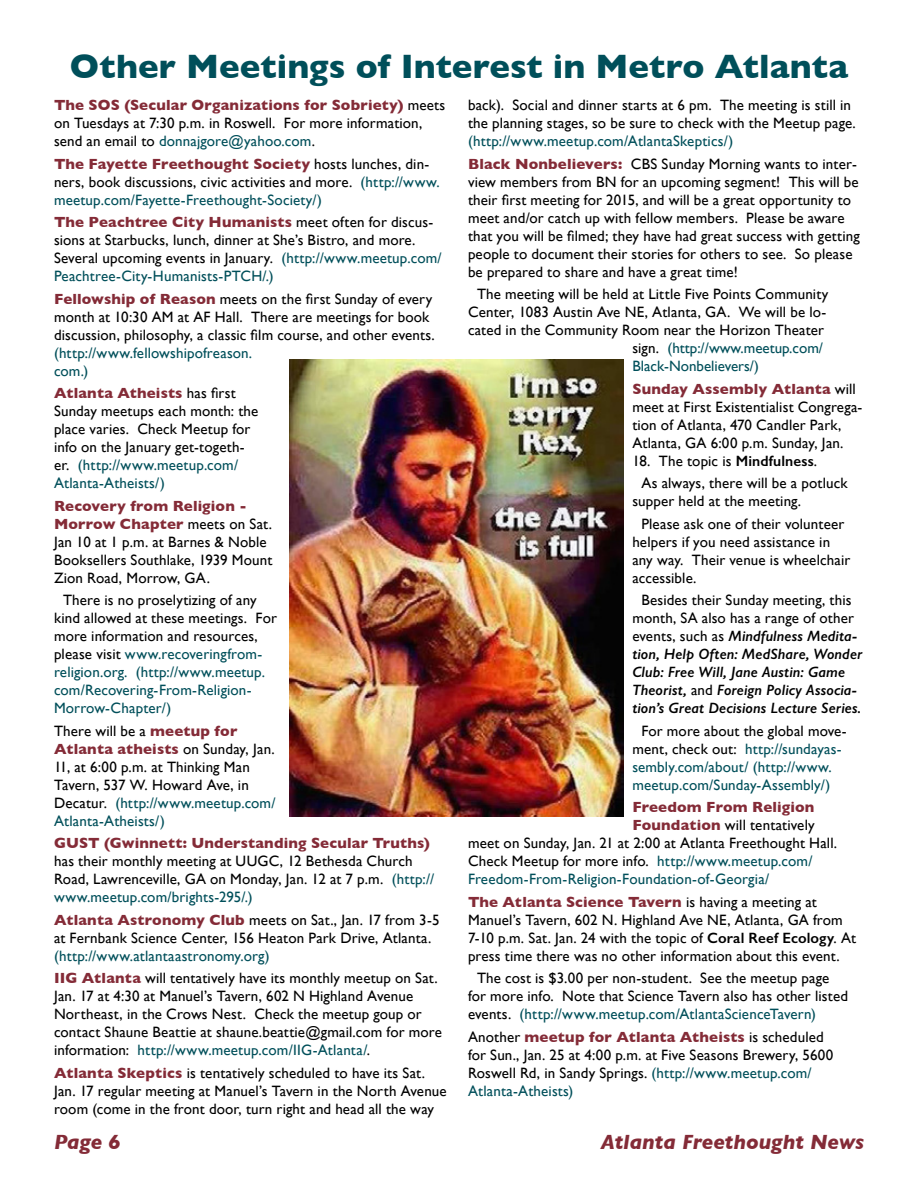
<style>
.page{position:relative;width:918px;height:1188px;background:#fff}
.page>*{position:absolute;margin:0;border:0;box-sizing:border-box;transform-origin:0 0}
.t1{font:700 34.5px "Gill Sans";color:#004f5a}
.t2{font:italic 700 21px "Gill Sans";color:#842b37}
.t3{font:15px/18px "Gill Sans";letter-spacing:.01em;color:#000}
.t4{font:15px/18px "Gill Sans";letter-spacing:.01em;color:#004f5a}
.t5{font:italic 600 15px/18px "Gill Sans";letter-spacing:.005em;color:#000}
.t6{font:700 15px "Gill Sans";letter-spacing:.01em;color:#842b37}
.s1{font-weight:700;color:#842b37}
.s2{color:#004f5a}
.s3{color:#000}
.s4{font-weight:600}
.s5{font-weight:400;font-style:normal}
</style>
<div class="page">
<img style="left:290px;top:359px;width:333px;height:458px">
<h1 class="t1" style="left:70px;top:39px;width:780px">Other Meetings of Interest in Metro Atlanta</h1>
<p class="t3" style="left:54px;top:96px;width:393px"><span class="s1">The SOS (Secular Organizations for Sobriety)</span> meets on Tuesdays at 7:30 p.m. in Roswell. For more information, send an email to <span class="s2">donnajgore@yahoo.com</span>.</p>
<p class="t3" style="left:54px;top:154px;width:387px"><span class="s1">The Fayette Freethought Society</span> hosts lunches, din&shy;ners, book discussions, civic activities and more. <span class="s2">(http://www. meetup.com/Fayette-Freethought-Society/)</span></p>
<p class="t3" style="left:54px;top:213px;width:389px"><span class="s1">The Peachtree City Humanists</span> meet often for discus&shy;sions at Starbucks, lunch, dinner at She’s Bistro, and more.<br>Several upcoming events in January. <span class="s2">(http://www.meetup.com/ Peachtree-City-Humanists-PTCH/.)</span></p>
<p class="t3" style="left:54px;top:289px;width:382px"><span class="s1">Fellowship of Reason</span> meets on the first Sunday of every month at 10:30 AM at AF Hall. There are meetings for book discussion, philosophy, a classic film course, and other events.</p>
<p class="t4" style="left:54px;top:343px;width:200px">(http://www.fellowshipofreason. com.)</p>
<p class="t3" style="left:54px;top:384px;width:206px"><span class="s1">Atlanta Atheists</span> has first<br>Sunday meetups each month: the place varies. Check Meetup for info on the January get-togeth&shy;er. <span class="s2">(http://www.meetup.com/<br>Atlanta-Atheists/)</span></p>
<p class="t3" style="left:54px;top:496px;width:220px"><span class="s1">Recovery from Religion -<br>Morrow Chapter</span> meets on Sat.<br>Jan 10 at 1 p.m. at Barnes &amp; Noble<br>Booksellers Southlake, 1939 Mount<br>Zion Road, Morrow, GA.</p>
<p class="t3" style="left:54px;top:591px;width:225px;text-indent:9px">There is no proselytizing of any kind allowed at these meetings. For more information and resources, please visit <span class="s2">www.recoveringfrom&shy;religion.org. (http://www.meetup. com/Recovering-From-Religion-<br>Morrow-Chapter/)</span></p>
<p class="t3" style="left:54px;top:721px;width:223px">There will be a <span class="s1">meetup for<br>Atlanta atheists</span> on Sunday, Jan.<br>11, at 6:00 p.m. at Thinking Man<br>Tavern, 537 W. Howard Ave, in<br>Decatur. <span class="s2">(http://www.meetup.com/<br>Atlanta-Atheists/)</span></p>
<p class="t6" style="left:54px;top:831px;width:377px">GUST (Gwinnett: Understanding Secular Truths)</p>
<p class="t3" style="left:54px;top:852px;width:382px">has their monthly meeting at UUGC, 12 Bethesda Church<br>Road, Lawrenceville, GA on Monday, Jan. 12 at 7 p.m. <span class="s2">(http:// www.meetup.com/brights-295/.)</span></p>
<p class="t3" style="left:54px;top:910px;width:387px"><span class="s1">Atlanta Astronomy Club</span> meets on Sat., Jan. 17 from 3-5 at Fernbank Science Center, 156 Heaton Park Drive, Atlanta.</p>
<p class="t3" style="left:54px;top:944px;width:385px;line-height:22.5px"><span class="s2">(http://www.atlantaastronomy.org)<br></span><span class="s1">IIG Atlanta</span> will tentatively have its monthly meetup on Sat.</p>
<p class="t3" style="left:54px;top:987px;width:389px">Jan. 17 at 4:30 at Manuel’s Tavern, 602 N Highland Avenue Northeast, in the Crows Nest. Check the meetup goup or contact Shaune Beattie at shaune.beattie@gmail.com for more information: <span class="s2">http://www.meetup.com/IIG-Atlanta/</span>.</p>
<p class="t3" style="left:54px;top:1063px;width:394px"><span class="s1">Atlanta Skeptics</span> is tentatively scheduled to have its Sat.<br>Jan. 17 regular meeting at Manuel’s Tavern in the North Avenue room (come in the front door, turn right and head all the way</p>
<p class="t3" style="left:468px;top:96px;width:389px">back). Social and dinner starts at 6 pm. The meeting is still in the planning stages, so be sure to check with the Meetup page.</p>
<p class="t4" style="left:468px;top:130px;width:390px;line-height:22.5px">(http://www.meetup.com/AtlantaSkeptics/)<br><span class="s1">Black Nonbelievers:</span> <span class="s3">CBS Sunday Morning wants to inter-</span></p>
<p class="t3" style="left:468px;top:172px;width:393px">view members from BN for an upcoming segment! This will be their first meeting for 2015, and will be a great opportunity to meet and/or catch up with fellow members. Please be aware that you will be filmed; they have had great success with getting people to document their stories for others to see. So please be prepared to share and have a great time!</p>
<p class="t3" style="left:477px;top:285px;width:353px">The meeting will be held at Little Five Points Community</p>
<p class="t3" style="left:468px;top:303px;width:360px">Center, 1083 Austin Ave NE, Atlanta, GA. We will be lo-</p>
<p class="t3" style="left:468px;top:321px;width:358px">cated in the Community Room near the Horizon Theater</p>
<p class="t4" style="left:632px;top:339px;width:192px"><span class="s3">sign.</span> (http://www.meetup.com/</p>
<p class="t4" style="left:632px;top:357px;width:128px">Black-Nonbelievers/)</p>
<p class="t3" style="left:632px;top:379px;width:232px"><span class="s1">Sunday Assembly Atlanta</span> will meet at First Existentialist Congrega&shy;tion of Atlanta, 470 Candler Park, Atlanta, GA 6:00 p.m. Sunday, Jan.</p>
<p class="t3" style="left:641px;top:449px;width:208px;line-height:22.5px;text-indent:-9px">18. The topic is <span class="s4">Mindfulness</span>.<br>As always, there will be a potluck</p>
<p class="t3" style="left:641px;top:490px;width:205px;line-height:22.5px;text-indent:-9px">supper held at the meeting.<br>Please ask one of their volunteer</p>
<p class="t3" style="left:632px;top:532px;width:219px">helpers if you need assistance in any way. Their venue is wheelchair accessible.</p>
<p class="t5" style="left:632px;top:591px;width:232px;text-indent:9px"><span class="s5">Besides their Sunday meeting, this month, SA also has a range of other events, such as</span> Mindfulness Medita&shy;tion, Help Often: MedShare, Wonder Club: Free Will, Jane Austin: Game Theorist, <span class="s5">and</span> Foreign Policy Associa&shy;tion’s Great Decisions Lecture Series.</p>
<p class="t4" style="left:632px;top:721px;width:216px;text-indent:9px"><span class="s3">For more about the global move&shy;ment, check out:</span> http://sundayas&shy;sembly.com/about/ (http://www. meetup.com/Sunday-Assembly/)</p>
<p class="t6" style="left:632px;top:795px;width:184px">Freedom From Religion</p>
<p class="t3" style="left:632px;top:816px;width:184px"><span class="s1">Foundation</span> will tentatively</p>
<p class="t3" style="left:468px;top:834px;width:371px">meet on Sunday, Jan. 21 at 2:00 at Atlanta Freethought Hall.</p>
<p class="t3" style="left:468px;top:852px;width:346px">Check Meetup for more info. <span class="s2">http://www.meetup.com/</span></p>
<p class="t4" style="left:468px;top:870px;width:303px">Freedom-From-Religion-Foundation-of-Georgia/</p>
<p class="t3" style="left:468px;top:892px;width:390px"><span class="s1">The Atlanta Science Tavern</span> is having a meeting at Manuel’s Tavern, 602 N. Highland Ave NE, Atlanta, GA from 7-10 p.m. Sat. Jan. 24 with the topic of <span class="s4">Coral Reef Ecology</span>. At press time there was no other information about this event.</p>
<p class="t3" style="left:468px;top:969px;width:381px;text-indent:9px">The cost is $3.00 per non-student. See the meetup page for more info. Note that Science Tavern also has other listed events. <span class="s2">(http://www.meetup.com/AtlantaScienceTavern)</span></p>
<p class="t3" style="left:468px;top:1027px;width:367px">Another <span class="s1">meetup for Atlanta Atheists</span> is scheduled for Sun., Jan. 25 at 4:00 p.m. at Five Seasons Brewery, 5600<br>Roswell Rd, in Sandy Springs. <span class="s2">(http://www.meetup.com/ Atlanta-Atheists)</span></p>
<h2 class="t2" style="left:54px;top:1129px;width:68px">Page 6</h2>
<h2 class="t2" style="left:601px;top:1129px;width:265px">Atlanta Freethought News</h2>
</div>
